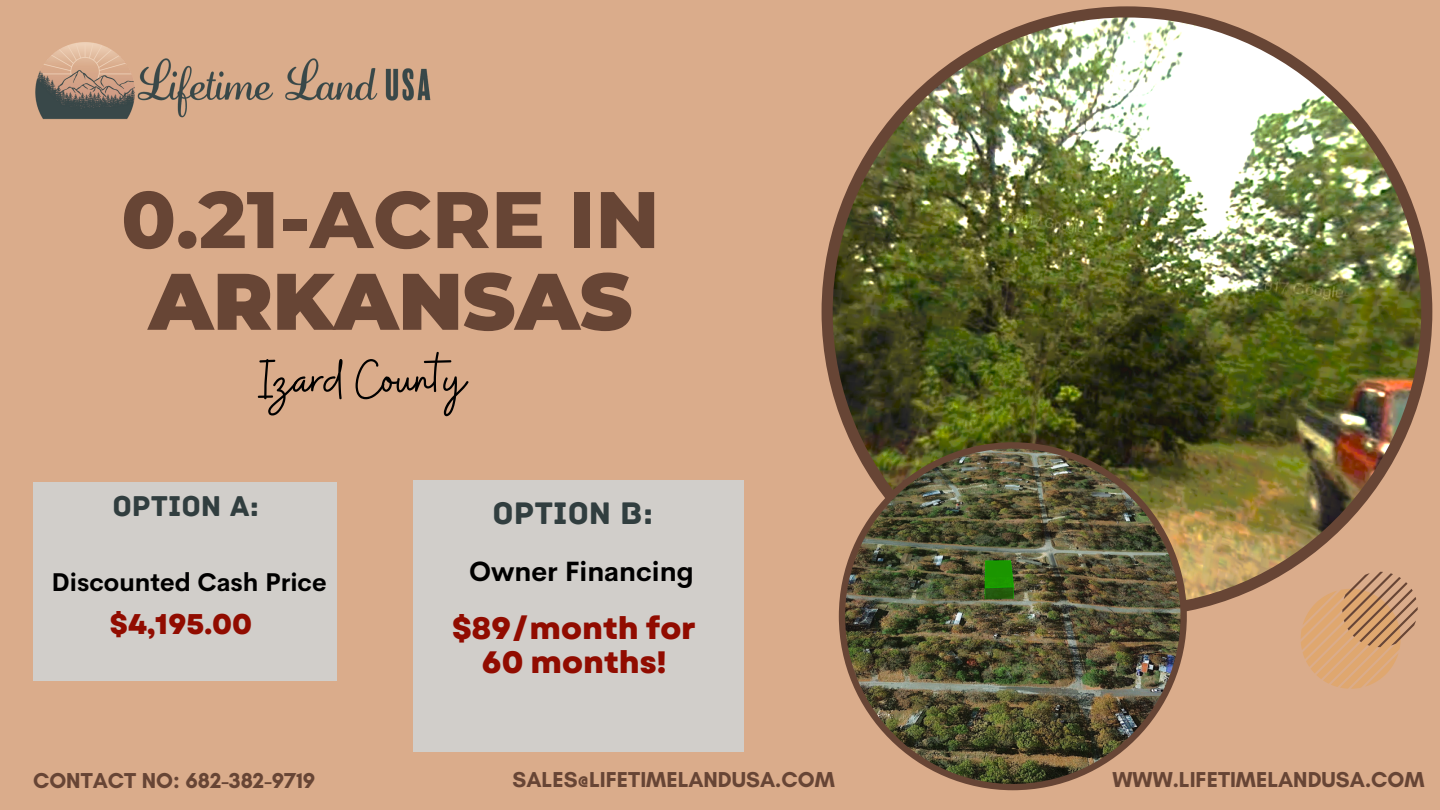
<style>
.page{position:relative;width:1440px;height:810px;background:#daac8b}
.page>*{position:absolute;margin:0;border:0;box-sizing:border-box;transform-origin:0 0}
.t1{font:800 80px "Montserrat";color:#674535}
.t2{font:900 80px "Montserrat";color:#674535}
.t3{font:56px "Buffalo";color:#000}
.t4{font:32.8px "Archive";color:#313e3f}
.t5{font:800 30.9px/34.3px "Garet";color:#910c00;text-align:center}
.t6{font:30.2px "Archive";color:#313e3f}
.t7{font:800 28.5px "Garet";color:#910c00}
.t8{font:700 27.3px "Cerebri Sans";color:#000}
.t9{font:700 25.1px "Cerebri Sans";color:#000}
.t10{font:700 22px "Glacial Indifference";color:#674535}
</style>
<div class="page">
<img style="left:822px;top:6px;width:610px;height:611px">
<img style="left:839px;top:442px;width:348px;height:348px">
<svg style="left:1301px;top:572px;width:117px;height:117px"></svg>
<img style="left:35px;top:42px;width:396px;height:78px">
<div style="left:414px;top:480px;width:329px;height:272px;background:#d1ceca"></div>
<div style="left:33px;top:483px;width:303px;height:198px;background:#d1ceca"></div>
<h1 class="t1" style="left:121px;top:171px;width:540px">0.21-ACRE IN</h1>
<h1 class="t2" style="left:149px;top:252px;width:485px">ARKANSAS</h1>
<h2 class="t3" style="left:258px;top:343px;width:209px">Izard County</h2>
<h3 class="t6" style="left:112px;top:489px;width:148px">OPTION A:</h3>
<p class="t9" style="left:52px;top:566px;width:276px">Discounted Cash Price</p>
<p class="t7" style="left:110px;top:604px;width:144px">$4,195.00</p>
<h3 class="t4" style="left:493px;top:494px;width:162px">OPTION B:</h3>
<p class="t8" style="left:469px;top:554px;width:226px">Owner Financing</p>
<h3 class="t5" style="left:452px;top:611px;width:245px">$89/month for<br>60 months!</h3>
<p class="t10" style="left:33px;top:767px;width:284px">CONTACT NO: 682-382-9719</p>
<p class="t10" style="left:513px;top:766px;width:324px">SALES@LIFETIMELANDUSA.COM</p>
<p class="t10" style="left:1113px;top:766px;width:314px">WWW.LIFETIMELANDUSA.COM</p>
</div>
